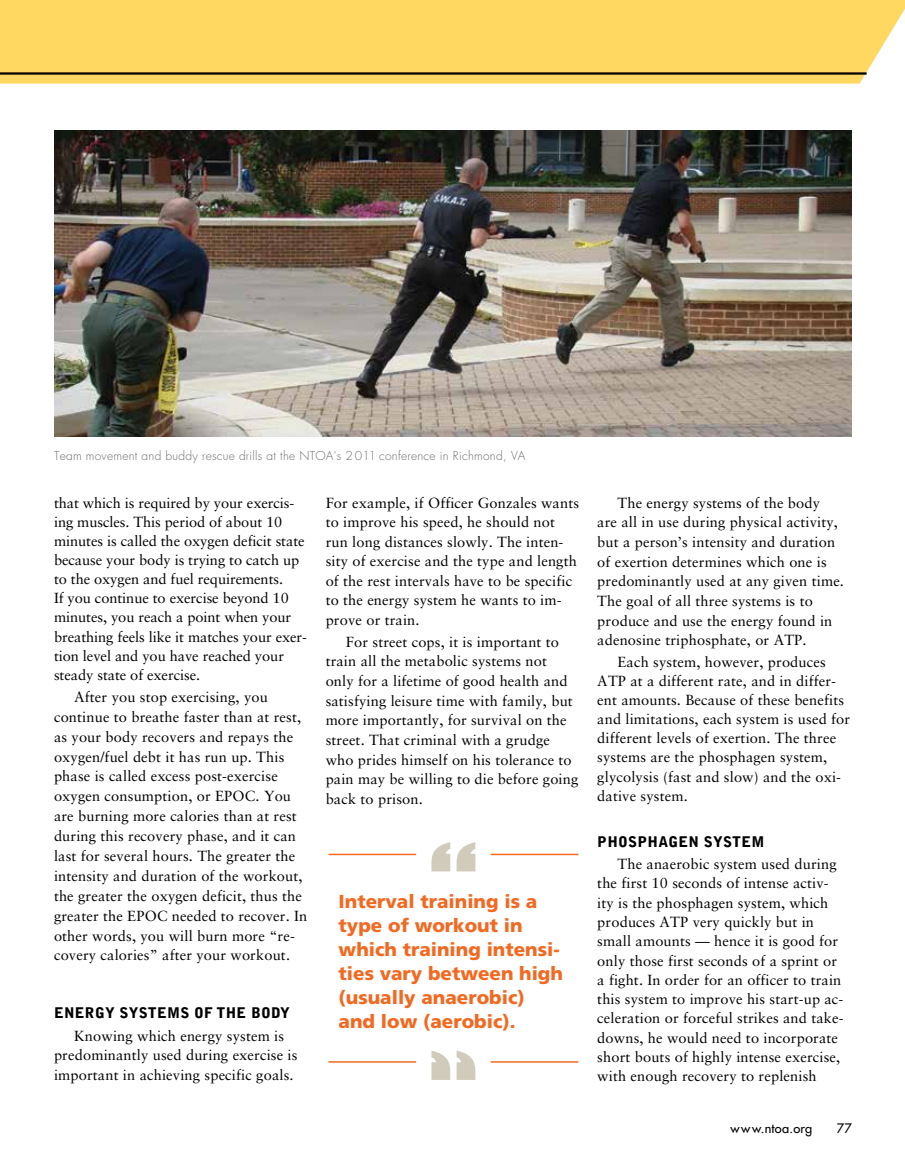
<style>
.page{position:relative;width:905px;height:1175px;background:#fff}
.page>*{position:absolute;margin:0;border:0;box-sizing:border-box;transform-origin:0 0}
.t1{font:900 18.75px/24px "Frutiger";color:#f26922}
.t2{font:14.7px/19.2px "Sabon";letter-spacing:.01em;color:#000}
.t3{font:900 14.7px "Bell Gothic";letter-spacing:.02em;color:#000}
.t4{font:12.75px "Futura";letter-spacing:.02em;color:#000}
.t5{font:300 12px "Futura";letter-spacing:.02em;color:#6d6e71}
</style>
<div class="page">
<img style="left:55px;top:131px;width:796px;height:305px">
<div style="left:0;top:0;width:904px;height:84px;background:#ffd861"></div>
<hr style="left:0;top:72px;width:866px;height:3px;background:#000">
<svg style="left:431px;top:842px;width:44px;height:29px"></svg>
<hr style="left:490px;top:853px;width:88px;height:2px;background:#f26922">
<hr style="left:328px;top:853px;width:88px;height:2px;background:#f26922">
<svg style="left:431px;top:1051px;width:44px;height:28px"></svg>
<hr style="left:328px;top:1061px;width:88px;height:1px;background:#f26922">
<hr style="left:490px;top:1061px;width:88px;height:1px;background:#f26922">
<p class="t5" style="left:54px;top:448px;width:473px">Team movement and buddy rescue drills at the NTOA's 2011 conference in Richmond, VA</p>
<p class="t2" style="left:54px;top:493px;width:254px">that which is required by your exercis&shy;ing muscles. This period of about 10 minutes is called the oxygen deficit state because your body is trying to catch up to the oxygen and fuel requirements.<br>If you continue to exercise beyond 10 minutes, you reach a point when your breathing feels like it matches your exer&shy;tion level and you have reached your steady state of exercise.</p>
<p class="t2" style="left:54px;top:686px;width:255px;line-height:20px;text-indent:20px">After you stop exercising, you continue to breathe faster than at rest, as your body recovers and repays the oxygen/fuel debt it has run up. This phase is called excess post-exercise oxygen consumption, or EPOC. You are burning more calories than at rest during this recovery phase, and it can last for several hours. The greater the intensity and duration of the workout, the greater the oxygen deficit, thus the greater the EPOC needed to recover. In other words, you will burn more “re&shy;covery calories” after your workout.</p>
<p class="t3" style="left:54px;top:1004px;width:237px">ENERGY SYSTEMS OF THE BODY</p>
<p class="t2" style="left:54px;top:1025px;width:245px;text-align:center">Knowing which energy system is predominantly used during exercise is important in achieving specific goals.</p>
<p class="t2" style="left:325px;top:492px;width:255px">For example, if Officer Gonzales wants to improve his speed, he should not run long distances slowly. The inten&shy;sity of exercise and the type and length of the rest intervals have to be specific to the energy system he wants to im&shy;prove or train.</p>
<p class="t2" style="left:325px;top:631px;width:254px;line-height:19.6px;text-indent:20px">For street cops, it is important to train all the metabolic systems not only for a lifetime of good health and satisfying leisure time with family, but more importantly, for survival on the street. That criminal with a grudge who prides himself on his tolerance to pain may be willing to die before going back to prison.</p>
<p class="t1" style="left:338px;top:889px;width:226px">Interval training is a type of workout in which training intensi&shy;ties vary between high (usually anaerobic) and low (aerobic).</p>
<p class="t2" style="left:597px;top:492px;width:248px;line-height:19.6px;text-indent:20px">The energy systems of the body<br>are all in use during physical activity, but a person’s intensity and duration of exertion determines which one is predominantly used at any given time.<br>The goal of all three systems is to produce and use the energy found in adenosine triphosphate, or ATP.</p>
<p class="t2" style="left:597px;top:652px;width:254px;text-indent:20px">Each system, however, produces ATP at a different rate, and in differ&shy;ent amounts. Because of these benefits and limitations, each system is used for different levels of exertion. The three systems are the phosphagen system, glycolysis (fast and slow) and the oxi&shy;dative system.</p>
<p class="t3" style="left:597px;top:832px;width:169px">PHOSPHAGEN SYSTEM</p>
<p class="t2" style="left:597px;top:854px;width:248px;text-indent:20px">The anaerobic system used during the first 10 seconds of intense activ&shy;ity is the phosphagen system, which produces ATP very quickly but in small amounts — hence it is good for only those first seconds of a sprint or a fight. In order for an officer to train this system to improve his start-up ac&shy;celeration or forceful strikes and take&shy;downs, he would need to incorporate short bouts of highly intense exercise, with enough recovery to replenish</p>
<p class="t4" style="left:730px;top:1120px;width:83px">www.ntoa.org</p>
<p class="t4" style="left:837px;top:1120px;width:16px">77</p>
</div>
